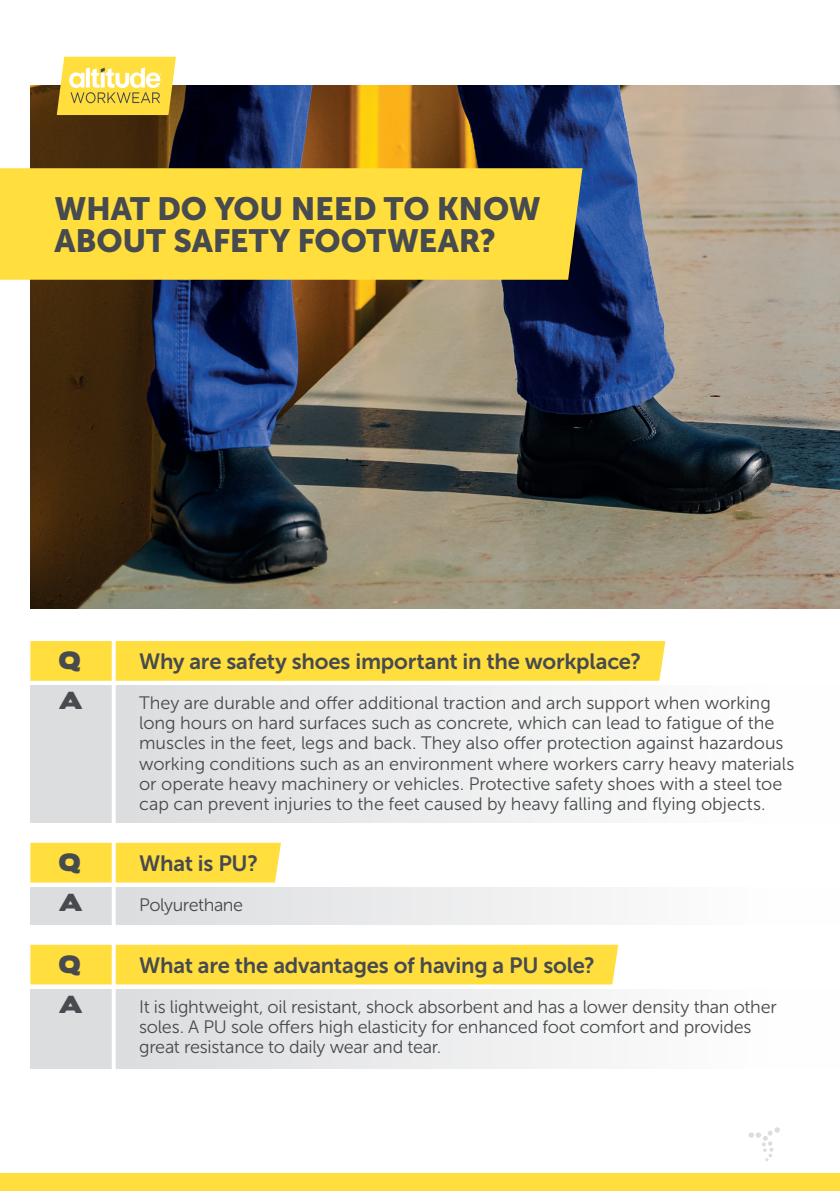
<style>
.page{position:relative;width:840px;height:1191px;background:#fff}
.page>*{position:absolute;margin:0;border:0;box-sizing:border-box;transform-origin:0 0}
.t1{font:32px/32px "Museo Sans 900";letter-spacing:-.005em;color:#474a4e}
.t2{font:22px "Museo Sans 700";letter-spacing:-.01em;color:#474a4e}
.t3{font:22px "Boris Black Bloxx";color:#474a4e}
.t4{font:18px/20px "Museo Sans 300";letter-spacing:-.005em;color:#474a4e}
.t5{font:18px "Museo Sans 300";letter-spacing:-.025em;color:#474a4e}
</style>
<div class="page">
<svg style="left:748px;top:1127px;width:31px;height:34px"></svg>
<img style="left:30px;top:86px;width:809px;height:522px">
<div style="left:0;top:168px;width:582px;height:112px;background:#ffde3d"></div>
<div style="left:30px;top:641px;width:635px;height:39px;background:#ffde3d"></div>
<div style="left:30px;top:843px;width:251px;height:39px;background:#ffde3d"></div>
<div style="left:30px;top:944px;width:588px;height:40px;background:#ffde3d"></div>
<div style="left:30px;top:685px;width:809px;height:138px;background:linear-gradient(to right,#d8d9dc,#fff)"></div>
<div style="left:30px;top:887px;width:809px;height:37px;background:linear-gradient(to right,#d8d9dc,#fff)"></div>
<div style="left:30px;top:989px;width:809px;height:79px;background:linear-gradient(to right,#d8d9dc,#fff)"></div>
<hr style="left:112px;top:628px;width:4px;height:486px;background:#fff">
<div style="left:0;top:1174px;width:839px;height:17px;background:#ffde3d"></div>
<svg style="left:57px;top:57px;width:119px;height:58px;background:#f2d85c"></svg>
<h1 class="t1" style="left:55px;top:193px;width:487px">WHAT DO YOU NEED TO KNOW<br>ABOUT SAFETY FOOTWEAR?</h1>
<p class="t3" style="left:59px;top:644px;width:23px">Q</p>
<p class="t2" style="left:139px;top:649px;width:503px">Why are safety shoes important in the workplace?</p>
<p class="t3" style="left:59px;top:684px;width:25px">A</p>
<p class="t4" style="left:139px;top:693px;width:656px">They are durable and offer additional traction and arch support when working long hours on hard surfaces such as concrete, which can lead to fatigue of the muscles in the feet, legs and back. They also offer protection against hazardous working conditions such as an environment where workers carry heavy materials or operate heavy machinery or vehicles. Protective safety shoes with a steel toe cap can prevent injuries to the feet caused by heavy falling and flying objects.</p>
<p class="t3" style="left:59px;top:846px;width:23px">Q</p>
<p class="t2" style="left:139px;top:851px;width:120px">What is PU?</p>
<p class="t3" style="left:59px;top:886px;width:25px">A</p>
<p class="t5" style="left:139px;top:895px;width:106px">Polyurethane</p>
<p class="t3" style="left:59px;top:948px;width:23px">Q</p>
<p class="t2" style="left:139px;top:953px;width:457px">What are the advantages of having a PU sole?</p>
<p class="t3" style="left:59px;top:988px;width:25px">A</p>
<p class="t4" style="left:139px;top:997px;width:639px">It is lightweight, oil resistant, shock absorbent and has a lower density than other soles. A PU sole offers high elasticity for enhanced foot comfort and provides great resistance to daily wear and tear.</p>
</div>
